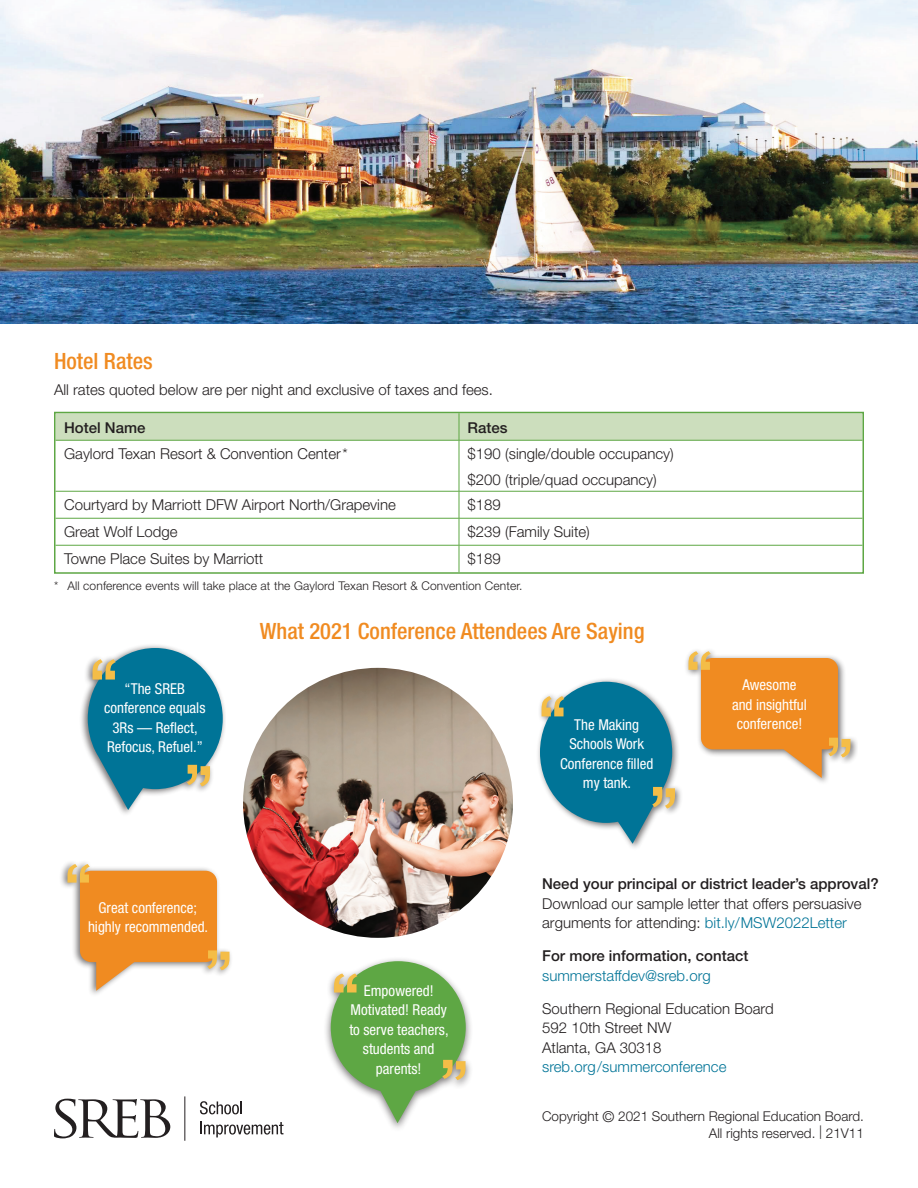
<style>
.page{position:relative;width:918px;height:1188px;background:#fff}
.page>*{position:absolute;margin:0;border:0;box-sizing:border-box;transform-origin:0 0}
.t1{font:500 condensed 22.5px "Helvetica Neue";color:#f08b21}
.t2{font:300 15px/19.5px "Helvetica Neue";color:#231f20}
.t3{font:condensed 15px/19.5px "Helvetica Neue";color:#fff;text-align:center}
.t4{font:500 15px "Helvetica Neue";color:#231f20}
.t5{font:300 15px "Helvetica Neue";color:#007497}
.t6{font:300 13.5px/16.5px "Helvetica Neue";color:#231f20;text-align:right}
.t7{font:300 12px "Helvetica Neue";letter-spacing:.01em;color:#231f20}
.s1{color:#007497}
.s2{font-size:15px}
</style>
<div class="page">
<svg style="left:200px;top:1101px;width:42px;height:13px"></svg>
<svg style="left:200px;top:1122px;width:84px;height:15px"></svg>
<hr style="left:184px;top:1096px;width:1px;height:45px;background:#231f20">
<svg style="left:54px;top:1099px;width:116px;height:39px"></svg>
<img style="left:0;top:0;width:918px;height:324px">
<div style="left:57px;top:415px;width:804px;height:25px;background:#ccdebd"></div>
<hr style="left:459px;top:440px;width:1px;height:51px;background:#5ea744">
<svg style="left:459px;top:492px;width:1px;height:79px"></svg>
<hr style="left:56px;top:440px;width:403px;height:1px;background:#5ea744">
<hr style="left:459px;top:440px;width:403px;height:1px;background:#5ea744">
<hr style="left:56px;top:491px;width:403px;height:1px;background:#5ea744">
<hr style="left:459px;top:491px;width:403px;height:1px;background:#5ea744">
<hr style="left:56px;top:518px;width:403px;height:1px;background:#5ea744">
<hr style="left:459px;top:518px;width:403px;height:1px;background:#5ea744">
<hr style="left:56px;top:545px;width:403px;height:1px;background:#5ea744">
<hr style="left:459px;top:545px;width:403px;height:1px;background:#5ea744">
<div style="left:54px;top:412px;width:810px;height:162px;border:2px solid #5ea744"></div>
<div style="left:536px;top:678px;width:147px;height:173px;background:#231f20;opacity:.6"></div>
<svg style="left:540px;top:682px;width:135px;height:162px"></svg>
<div style="left:80px;top:644px;width:146px;height:173px;background:#231f20;opacity:.6"></div>
<svg style="left:88px;top:648px;width:135px;height:162px"></svg>
<div style="left:684px;top:648px;width:174px;height:137px;background:#231f20;opacity:.6"></div>
<svg style="left:688px;top:651px;width:162px;height:127px"></svg>
<div style="left:59px;top:860px;width:174px;height:138px;background:#231f20;opacity:.6"></div>
<svg style="left:68px;top:864px;width:161px;height:127px"></svg>
<div style="left:323px;top:956px;width:150px;height:176px;background:#231f20;opacity:.6"></div>
<svg style="left:331px;top:961px;width:135px;height:162px"></svg>
<img style="left:243px;top:668px;width:270px;height:270px;border-radius:135px">
<h1 class="t1" style="left:54px;top:347px;width:100px">Hotel Rates</h1>
<p class="t2" style="left:54px;top:379px;width:441px">All rates quoted below are per night and exclusive of taxes and fees.</p>
<p class="t4" style="left:64px;top:418px;width:83px">Hotel Name</p>
<p class="t4" style="left:468px;top:418px;width:42px">Rates</p>
<p class="t2" style="left:64px;top:443px;width:285px">Gaylord Texan Resort &amp; Convention Center*</p>
<p class="t2" style="left:468px;top:440px;width:208px;line-height:26.2px">$190 (single/double occupancy) $200 (triple/quad occupancy)</p>
<p class="t2" style="left:64px;top:494px;width:333px">Courtyard by Marriott DFW Airport North/Grapevine</p>
<p class="t2" style="left:468px;top:494px;width:35px">$189</p>
<p class="t2" style="left:64px;top:521px;width:115px">Great Wolf Lodge</p>
<p class="t2" style="left:468px;top:521px;width:124px">$239 (Family Suite)</p>
<p class="t2" style="left:64px;top:548px;width:201px">Towne Place Suites by Marriott</p>
<p class="t2" style="left:468px;top:548px;width:35px">$189</p>
<p class="t7" style="left:54px;top:578px;width:470px">* All conference events will take place at the Gaylord Texan Resort &amp; Convention Center.</p>
<h1 class="t1" style="left:260px;top:617px;width:386px">What 2021 Conference Attendees Are Saying</h1>
<p class="t3" style="left:104px;top:678px;width:103px">“The SREB conference equals<br>3Rs — Reflect,<br>Refocus, Refuel.”</p>
<p class="t3" style="left:732px;top:675px;width:76px">Awesome and insightful conference!</p>
<p class="t3" style="left:560px;top:714px;width:95px">The Making<br>Schools Work<br>Conference filled my tank.</p>
<p class="t3" style="left:88px;top:898px;width:122px">Great conference; highly recommended.</p>
<p class="t3" style="left:349px;top:981px;width:101px">Empowered!<br>Motivated! Ready to serve teachers, students and parents!</p>
<p class="t4" style="left:542px;top:875px;width:338px">Need your principal or district leader’s approval?</p>
<p class="t2" style="left:542px;top:893px;width:321px">Download our sample letter that offers persuasive arguments for attending: <span class="s1">bit.ly/MSW2022Letter</span></p>
<p class="t4" style="left:542px;top:947px;width:208px">For more information, contact</p>
<p class="t5" style="left:542px;top:966px;width:170px">summerstaffdev@sreb.org</p>
<p class="t2" style="left:542px;top:998px;width:233px">Southern Regional Education Board<br>592 10th Street NW<br>Atlanta, GA 30318</p>
<p class="t5" style="left:542px;top:1058px;width:186px">sreb.org/summerconference</p>
<p class="t6" style="left:542px;top:1108px;width:323px">Copyright <span class="s2">©</span> 2021 Southern Regional Education Board.<br>All rights reserved. | 21V11</p>
</div>
